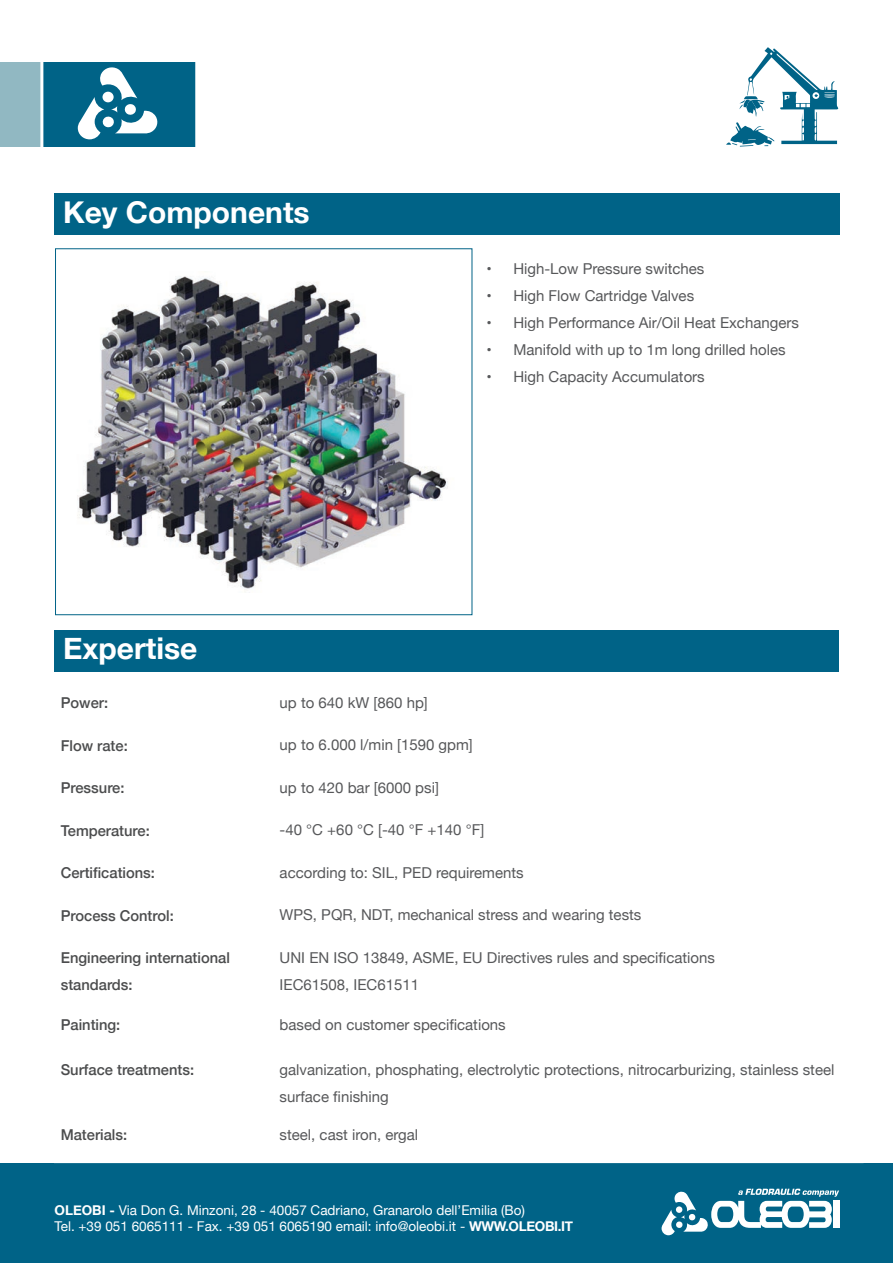
<style>
.page{position:relative;width:893px;height:1263px;background:#fff}
.page>*{position:absolute;margin:0;border:0;box-sizing:border-box;transform-origin:0 0}
.t1{font:700 30px "Helvetica Neue";color:#fff}
.t2{font:15px/27px "Helvetica Neue";color:#57585a}
.t3{font:500 15px/27px "Helvetica Neue";color:#4b4c4d}
.t4{font:13.5px/16.2px "Helvetica Neue";color:#fff}
.s1{font-weight:700}
</style>
<div class="page">
<div style="left:0;top:1163px;width:893px;height:100px;background:#006387"></div>
<div style="left:54px;top:630px;width:784px;height:41px;background:#006387"></div>
<div style="left:54px;top:193px;width:786px;height:42px;background:#006387"></div>
<div style="left:0;top:63px;width:195px;height:84px;background:#006387"></div>
<svg style="left:78px;top:67px;width:80px;height:72px"></svg>
<div style="left:0;top:63px;width:40px;height:84px;background:#91b8c2"></div>
<hr style="left:40px;top:47px;width:3px;height:114px;background:#fff">
<img style="left:77px;top:276px;width:371px;height:313px">
<div style="left:55px;top:249px;width:417px;height:366px;border:1px solid #006387"></div>
<svg style="left:726px;top:47px;width:112px;height:100px"></svg>
<svg style="left:662px;top:1188px;width:177px;height:47px"></svg>
<div style="left:833px;top:1201px;width:6px;height:27px;background:#fff"></div>
<h1 class="t1" style="left:63px;top:188px;width:248px">Key Components</h1>
<h1 class="t1" style="left:63px;top:625px;width:136px">Expertise</h1>
<p class="t2" style="left:486px;top:256px;width:220px">• High-Low Pressure switches</p>
<p class="t2" style="left:486px;top:283px;width:209px">• High Flow Cartridge Valves</p>
<p class="t2" style="left:486px;top:310px;width:314px">• High Performance Air/Oil Heat Exchangers</p>
<p class="t2" style="left:486px;top:337px;width:301px">• Manifold with up to 1m long drilled holes</p>
<p class="t2" style="left:486px;top:364px;width:220px">• High Capacity Accumulators</p>
<p class="t3" style="left:61px;top:688px;width:49px">Power:</p>
<p class="t2" style="left:280px;top:690px;width:150px">up to 640 kW [860 hp]</p>
<p class="t3" style="left:61px;top:730px;width:69px">Flow rate:</p>
<p class="t2" style="left:280px;top:732px;width:195px">up to 6.000 l/min [1590 gpm]</p>
<p class="t3" style="left:61px;top:773px;width:65px">Pressure:</p>
<p class="t2" style="left:280px;top:775px;width:161px">up to 420 bar [6000 psi]</p>
<p class="t3" style="left:61px;top:815px;width:91px">Temperature:</p>
<p class="t2" style="left:280px;top:817px;width:206px">-40 °C +60 °C [-40 °F +140 °F]</p>
<p class="t3" style="left:61px;top:858px;width:96px">Certifications:</p>
<p class="t2" style="left:280px;top:860px;width:245px">according to: SIL, PED requirements</p>
<p class="t3" style="left:61px;top:901px;width:115px">Process Control:</p>
<p class="t2" style="left:280px;top:902px;width:363px">WPS, PQR, NDT, mechanical stress and wearing tests</p>
<p class="t3" style="left:61px;top:943px;width:171px">Engineering international standards:</p>
<p class="t2" style="left:280px;top:945px;width:437px">UNI EN ISO 13849, ASME, EU Directives rules and specifications<br>IEC61508, IEC61511</p>
<p class="t3" style="left:61px;top:1010px;width:61px">Painting:</p>
<p class="t2" style="left:280px;top:1011px;width:228px">based on customer specifications</p>
<p class="t3" style="left:61px;top:1055px;width:135px">Surface treatments:</p>
<p class="t2" style="left:280px;top:1057px;width:556px">galvanization, phosphating, electrolytic protections, nitrocarburizing, stainless steel surface finishing</p>
<p class="t3" style="left:61px;top:1120px;width:68px">Materials:</p>
<p class="t2" style="left:280px;top:1122px;width:140px">steel, cast iron, ergal</p>
<p class="t4" style="left:55px;top:1203px;width:520px"><span class="s1">OLEOBI -</span> Via Don G. Minzoni, 28 - 40057 Cadriano, Granarolo dell’Emilia (Bo)<br>Tel. +39 051 6065111 - Fax. +39 051 6065190 email: info@oleobi.it - <span class="s1">WWW.OLEOBI.IT</span></p>
</div>
